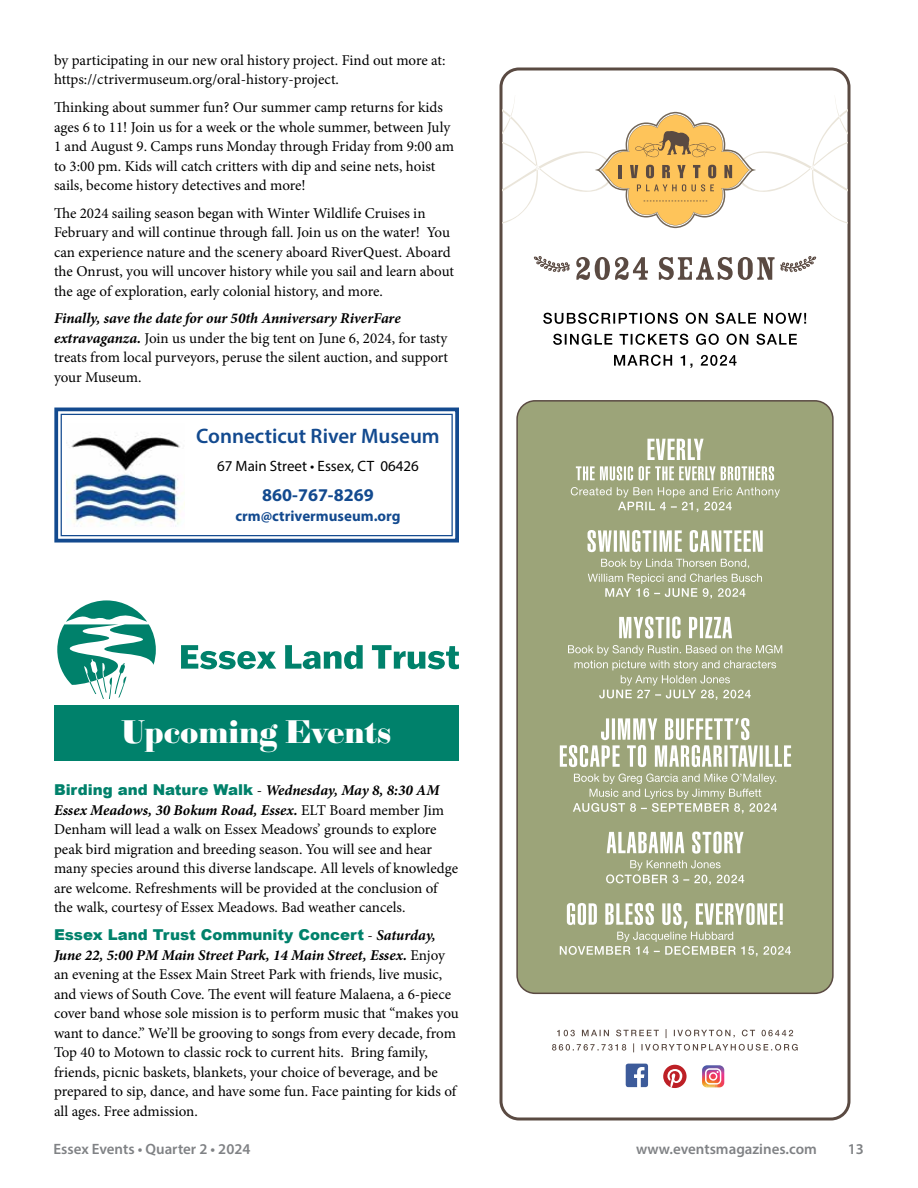
<style>
.page{position:relative;width:918px;height:1188px;background:#fff}
.page>*{position:absolute;margin:0;border:0;box-sizing:border-box;transform-origin:0 0}
.t1{font:33px "Sybarite Large";color:#fff}
.t2{font:600 21px "Myriad Pro";color:#134a8f}
.t3{font:700 18px "Myriad Pro";color:#134a8f}
.t4{font:15px/19.5px "Minion Pro";color:#000}
.t5{font:600 15px "Myriad Pro";color:#808285}
.t6{font:900 15px "Arial";color:#00816b}
.t7{font:15px "Myriad Pro";color:#000}
.t8{font:700 15px "Myriad Pro";color:#134a8f}
.s1{font-weight:700;font-style:italic}
.s2{font-family:"Arial";font-weight:900;color:#00816b}
.s3{font-family:"Minion Pro";font-weight:400;color:#000}
.s4{font-family:"Minion Pro";font-weight:700;font-style:italic;color:#000}
</style>
<div class="page">
<svg style="left:500px;top:68px;width:350px;height:1052px"></svg>
<div style="left:516px;top:400px;width:318px;height:594px;background:#9ca479"></div>
<svg style="left:552px;top:1029px;width:246px;height:23px"></svg>
<svg style="left:543px;top:313px;width:263px;height:11px"></svg>
<svg style="left:553px;top:334px;width:244px;height:11px"></svg>
<svg style="left:614px;top:355px;width:123px;height:13px"></svg>
<svg style="left:534px;top:256px;width:36px;height:16px"></svg>
<svg style="left:576px;top:256px;width:240px;height:24px"></svg>
<svg style="left:647px;top:439px;width:57px;height:21px"></svg>
<svg style="left:576px;top:466px;width:198px;height:15px"></svg>
<svg style="left:571px;top:487px;width:209px;height:25px;background:#a9b08b"></svg>
<svg style="left:588px;top:530px;width:175px;height:22px"></svg>
<svg style="left:588px;top:559px;width:174px;height:40px;background:#abb28e"></svg>
<svg style="left:619px;top:616px;width:113px;height:23px"></svg>
<svg style="left:568px;top:645px;width:214px;height:55px;background:#a9b08b"></svg>
<svg style="left:560px;top:718px;width:231px;height:49px"></svg>
<svg style="left:573px;top:774px;width:204px;height:40px;background:#aeb491"></svg>
<svg style="left:607px;top:831px;width:137px;height:23px"></svg>
<svg style="left:606px;top:860px;width:138px;height:25px;background:#adb390"></svg>
<svg style="left:560px;top:903px;width:231px;height:54px"></svg>
<svg style="left:662px;top:1063px;width:26px;height:27px"></svg>
<svg style="left:663px;top:1065px;width:24px;height:23px"></svg>
<svg style="left:702px;top:1065px;width:22px;height:22px"></svg>
<svg style="left:503px;top:91px;width:344px;height:137px"></svg>
<svg style="left:626px;top:1064px;width:22px;height:23px"></svg>
<svg style="left:54px;top:407px;width:405px;height:136px"></svg>
<div style="left:61px;top:414px;width:392px;height:122px;border:1px solid #134a8f"></div>
<img style="left:67px;top:423px;width:117px;height:106px">
<div style="left:54px;top:706px;width:405px;height:55px;background:#00816b"></div>
<svg style="left:57px;top:600px;width:99px;height:99px"></svg>
<svg style="left:181px;top:645px;width:95px;height:24px"></svg>
<svg style="left:285px;top:645px;width:78px;height:24px"></svg>
<svg style="left:372px;top:645px;width:87px;height:24px"></svg>
<p class="t4" style="left:54px;top:50px;width:393px">by participating in our new oral history project. Find out more at: https://ctrivermuseum.org/oral-history-project.</p>
<p class="t4" style="left:54px;top:98px;width:402px">Thinking about summer fun? Our summer camp returns for kids ages 6 to 11! Join us for a week or the whole summer, between July 1 and August 9. Camps runs Monday through Friday from 9:00 am to 3:00 pm. Kids will catch critters with dip and seine nets, hoist sails, become history detectives and more!</p>
<p class="t4" style="left:54px;top:203px;width:402px">The 2024 sailing season began with Winter Wildlife Cruises in February and will continue through fall. Join us on the water! You can experience nature and the scenery aboard RiverQuest. Aboard the Onrust, you will uncover history while you sail and learn about the age of exploration, early colonial history, and more.</p>
<p class="t4" style="left:54px;top:309px;width:396px"><span class="s1">Finally, save the date for our 50th Anniversary RiverFare extravaganza.</span> Join us under the big tent on June 6, 2024, for tasty treats from local purveyors, peruse the silent auction, and support your Museum.</p>
<h2 class="t2" style="left:196px;top:422px;width:245px">Connecticut River Museum</h2>
<p class="t7" style="left:217px;top:457px;width:203px">67 Main Street • Essex, CT 06426</p>
<p class="t3" style="left:262px;top:483px;width:113px">860-767-8269</p>
<p class="t8" style="left:235px;top:506px;width:167px">crm@ctrivermuseum.org</p>
<h1 class="t1" style="left:121px;top:711px;width:272px">Upcoming Events</h1>
<p class="t4" style="left:54px;top:781px;width:406px"><span class="s2">Birding and Nature Walk</span> - <span class="s1">Wednesday, May 8, 8:30 AM Essex Meadows, 30 Bokum Road, Essex.</span> ELT Board member Jim Denham will lead a walk on Essex Meadows’ grounds to explore peak bird migration and breeding season. You will see and hear many species around this diverse landscape. All levels of knowledge are welcome. Refreshments will be provided at the conclusion of the walk, courtesy of Essex Meadows. Bad weather cancels.</p>
<p class="t6" style="left:54px;top:924px;width:383px">Essex Land Trust Community Concert <span class="s3">-</span> <span class="s4">Saturday,</span></p>
<p class="t4" style="left:54px;top:945px;width:406px"><span class="s1">June 22, 5:00 PM Main Street Park, 14 Main Street, Essex.</span> Enjoy an evening at the Essex Main Street Park with friends, live music, and views of South Cove. The event will feature Malaena, a 6-piece cover band whose sole mission is to perform music that “makes you want to dance.” We’ll be grooving to songs from every decade, from Top 40 to Motown to classic rock to current hits. Bring family, friends, picnic baskets, blankets, your choice of beverage, and be prepared to sip, dance, and have some fun. Face painting for kids of all ages. Free admission.</p>
<p class="t5" style="left:53px;top:1140px;width:199px">Essex Events • Quarter 2 • 2024</p>
<p class="t5" style="left:636px;top:1140px;width:182px">www.eventsmagazines.com</p>
<p class="t5" style="left:848px;top:1140px;width:18px">13</p>
</div>
